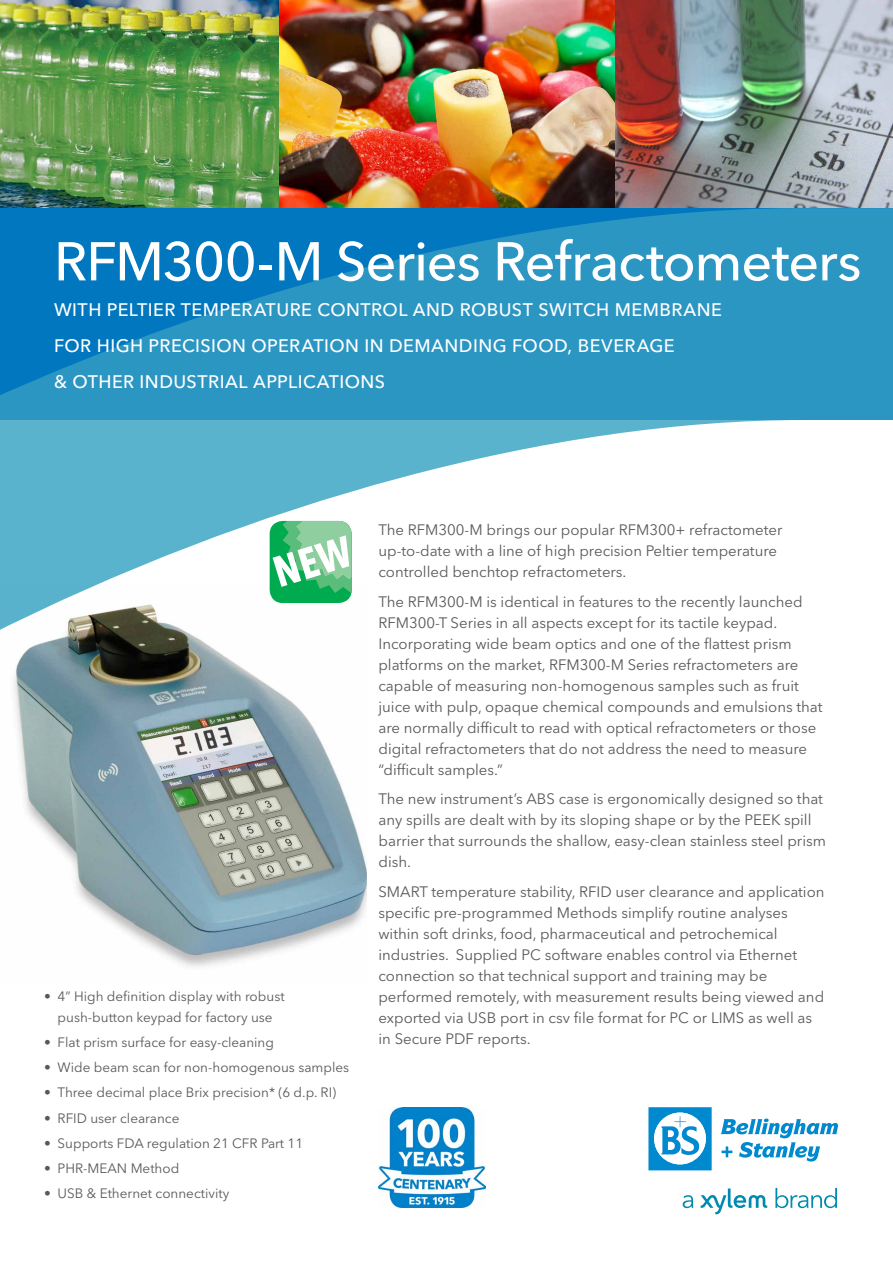
<style>
.page{position:relative;width:893px;height:1263px;background:#fff}
.page>*{position:absolute;margin:0;border:0;box-sizing:border-box;transform-origin:0 0}
.t1{font:500 54px "Avenir Next LT Pro";letter-spacing:-.02em;color:#fff}
.t2{font:500 18px/36px "Avenir Next LT Pro";letter-spacing:.025em;color:#fff}
.t3{font:15px/21px "Avenir Next LT Pro";color:#58595b}
.t4{font:13.5px/21px "Avenir Next LT Pro";color:#58595b;text-align:center}
</style>
<div class="page">
<svg style="left:648px;top:1107px;width:64px;height:63px"></svg>
<svg style="left:720px;top:1118px;width:118px;height:43px"></svg>
<svg style="left:683px;top:1195px;width:10px;height:13px"></svg>
<svg style="left:775px;top:1188px;width:62px;height:20px"></svg>
<svg style="left:701px;top:1188px;width:66px;height:26px"></svg>
<img style="left:279px;top:0;width:336px;height:208px">
<img style="left:615px;top:0;width:278px;height:208px">
<img style="left:0;top:0;width:279px;height:208px">
<img style="left:14px;top:638px;width:353px;height:329px">
<svg style="left:0;top:420px;width:792px;height:218px"></svg>
<svg style="left:0;top:208px;width:893px;height:212px;background:#1e8cc1"></svg>
<div style="left:270px;top:521px;width:82px;height:82px;background:#00aa4f;border-radius:13px"></div>
<svg style="left:273px;top:521px;width:79px;height:72px"></svg>
<img style="left:378px;top:1107px;width:107px;height:101px">
<h1 class="t1" style="left:54px;top:229px;width:809px">RFM300-M Series Refractometers</h1>
<p class="t2" style="left:54px;top:292px;width:670px">WITH PELTIER TEMPERATURE CONTROL AND ROBUST SWITCH MEMBRANE<br>FOR HIGH PRECISION OPERATION IN DEMANDING FOOD, BEVERAGE<br>&amp; OTHER INDUSTRIAL APPLICATIONS</p>
<p class="t4" style="left:44px;top:985px;width:242px">• 4” High definition display with robust push-button keypad for factory use</p>
<p class="t4" style="left:44px;top:1031px;width:231px">• Flat prism surface for easy-cleaning</p>
<p class="t4" style="left:44px;top:1057px;width:306px">• Wide beam scan for non-homogenous samples</p>
<p class="t4" style="left:44px;top:1082px;width:294px">• Three decimal place Brix precision* (6 d.p. RI)</p>
<p class="t4" style="left:44px;top:1107px;width:137px">• RFID user clearance</p>
<p class="t4" style="left:44px;top:1133px;width:261px">• Supports FDA regulation 21 CFR Part 11</p>
<p class="t4" style="left:44px;top:1158px;width:137px">• PHR-MEAN Method</p>
<p class="t4" style="left:44px;top:1183px;width:187px">• USB &amp; Ethernet connectivity</p>
<p class="t3" style="left:378px;top:519px;width:406px">The RFM300-M brings our popular RFM300+ refractometer up-to-date with a line of high precision Peltier temperature controlled benchtop refractometers.</p>
<p class="t3" style="left:378px;top:591px;width:446px">The RFM300-M is identical in features to the recently launched RFM300-T Series in all aspects except for its tactile keypad.<br>Incorporating wide beam optics and one of the flattest prism platforms on the market, RFM300-M Series refractometers are capable of measuring non-homogenous samples such as fruit juice with pulp, opaque chemical compounds and emulsions that are normally difficult to read with optical refractometers or those digital refractometers that do not address the need to measure “difficult samples.”</p>
<p class="t3" style="left:378px;top:788px;width:449px">The new instrument’s ABS case is ergonomically designed so that any spills are dealt with by its sloping shape or by the PEEK spill barrier that surrounds the shallow, easy-clean stainless steel prism dish.</p>
<p class="t3" style="left:378px;top:881px;width:448px">SMART temperature stability, RFID user clearance and application specific pre-programmed Methods simplify routine analyses within soft drinks, food, pharmaceutical and petrochemical industries. Supplied PC software enables control via Ethernet connection so that technical support and training may be performed remotely, with measurement results being viewed and exported via USB port in csv file format for PC or LIMS as well as in Secure PDF reports.</p>
</div>
